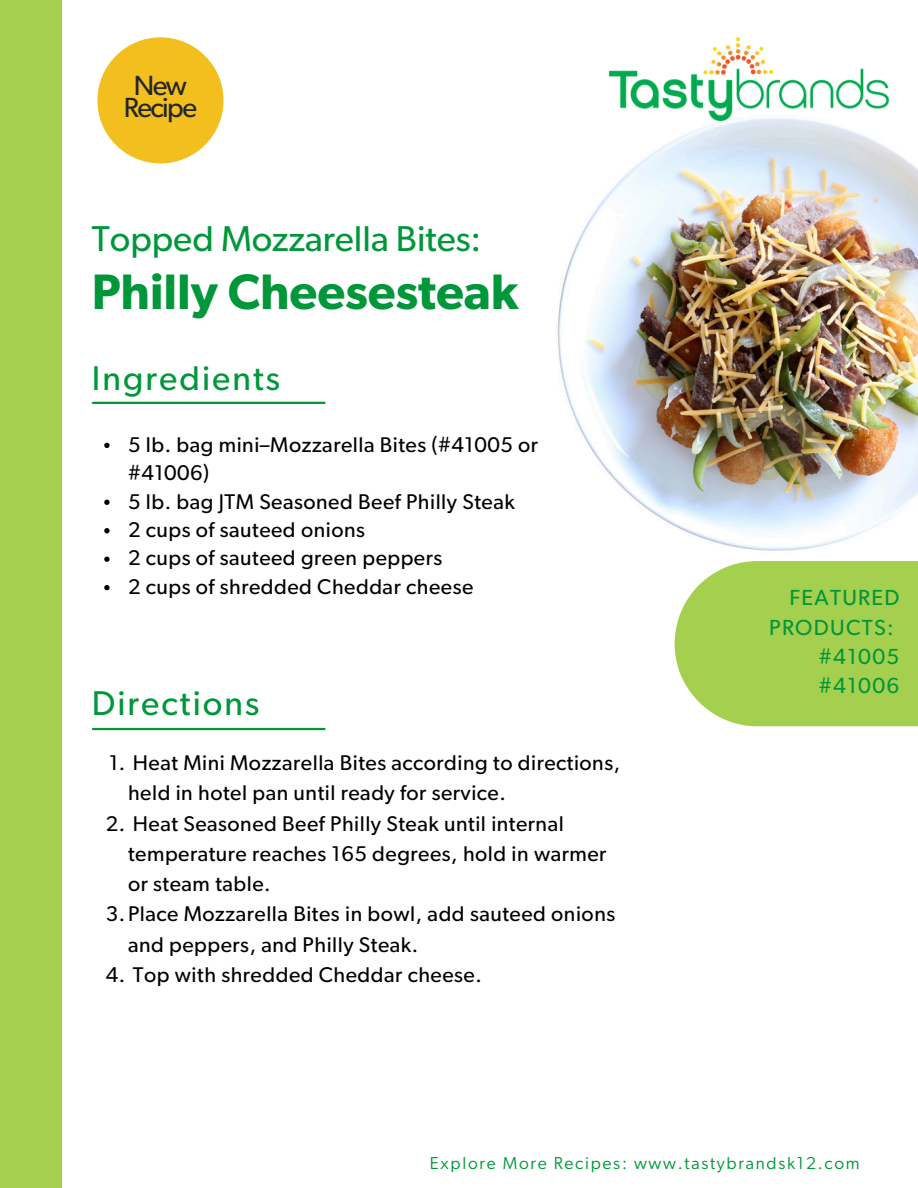
<style>
.page{position:relative;width:918px;height:1188px;background:#fff}
.page>*{position:absolute;margin:0;border:0;box-sizing:border-box;transform-origin:0 0}
.t1{font:600 49.95px "Gibson";color:#00973a}
.t2{font:36px "Gibson";color:#00973a}
.t3{font:34.35px "Gibson";letter-spacing:.06em;color:#00973a}
.t4{font:27.75px/22.6px "Gibson";letter-spacing:-.055em;color:#242529;text-align:center}
.t5{font:21.9px/29.2px "Gibson";letter-spacing:.06em;color:#00973a;text-align:right}
.t6{font:21.3px/30.3px "Gibson";letter-spacing:.025em;color:#000}
.t7{font:17.4px "Gibson";letter-spacing:.1em;color:#00973a}
</style>
<div class="page">
<hr style="left:93px;top:728px;width:232px;height:2px;background:#00973a">
<hr style="left:93px;top:402px;width:232px;height:2px;background:#00973a">
<div style="left:0;top:0;width:61px;height:1188px;background:#a5cf4f"></div>
<img style="left:557px;top:121px;width:361px;height:430px">
<svg style="left:675px;top:561px;width:243px;height:165px;background:#abd25b"></svg>
<div style="left:97px;top:37px;width:127px;height:126px;background:#f2bf1e;border-radius:50%"></div>
<img style="left:610px;top:37px;width:279px;height:84px">
<svg style="left:104px;top:443px;width:6px;height:5px"></svg>
<svg style="left:104px;top:500px;width:6px;height:5px"></svg>
<svg style="left:104px;top:528px;width:6px;height:5px"></svg>
<svg style="left:104px;top:557px;width:6px;height:5px"></svg>
<svg style="left:104px;top:585px;width:6px;height:5px"></svg>
<p class="t4" style="left:124px;top:75px;width:75px">New<br>Recipe</p>
<p class="t2" style="left:92px;top:222px;width:391px">Topped Mozzarella Bites:</p>
<p class="t1" style="left:92px;top:269px;width:428px">Philly Cheesesteak</p>
<p class="t3" style="left:92px;top:362px;width:190px">Ingredients</p>
<h1 class="t6" style="left:128px;top:431px;width:412px;line-height:28.5px">5 lb. bag mini–Mozzarella Bites (#41005 or #41006)</h1>
<p class="t6" style="left:128px;top:487px;width:388px">5 lb. bag JTM Seasoned Beef Philly Steak</p>
<p class="t6" style="left:128px;top:515px;width:238px">2 cups of sauteed onions</p>
<p class="t6" style="left:128px;top:544px;width:316px">2 cups of sauteed green peppers</p>
<p class="t6" style="left:128px;top:572px;width:347px">2 cups of shredded Cheddar cheese</p>
<p class="t3" style="left:92px;top:687px;width:169px">Directions</p>
<p class="t6" style="left:128px;top:749px;width:494px;text-indent:-19px">1. Heat Mini Mozzarella Bites according to directions, held in hotel pan until ready for service.</p>
<h3 class="t6" style="left:128px;top:809px;width:480px;text-indent:-22px">2. Heat Seasoned Beef Philly Steak until internal temperature reaches 165 degrees, hold in warmer or steam table.</h3>
<p class="t6" style="left:128px;top:900px;width:489px;text-indent:-22px">3.Place Mozzarella Bites in bowl, add sauteed onions and peppers, and Philly Steak.</p>
<p class="t6" style="left:106px;top:960px;width:377px">4. Top with shredded Cheddar cheese.</p>
<h1 class="t5" style="left:769px;top:584px;width:132px">FEATURED<br>PRODUCTS: #41005 #41006</h1>
<p class="t7" style="left:430px;top:1155px;width:431px">Explore More Recipes: www.tastybrandsk12.com</p>
</div>
